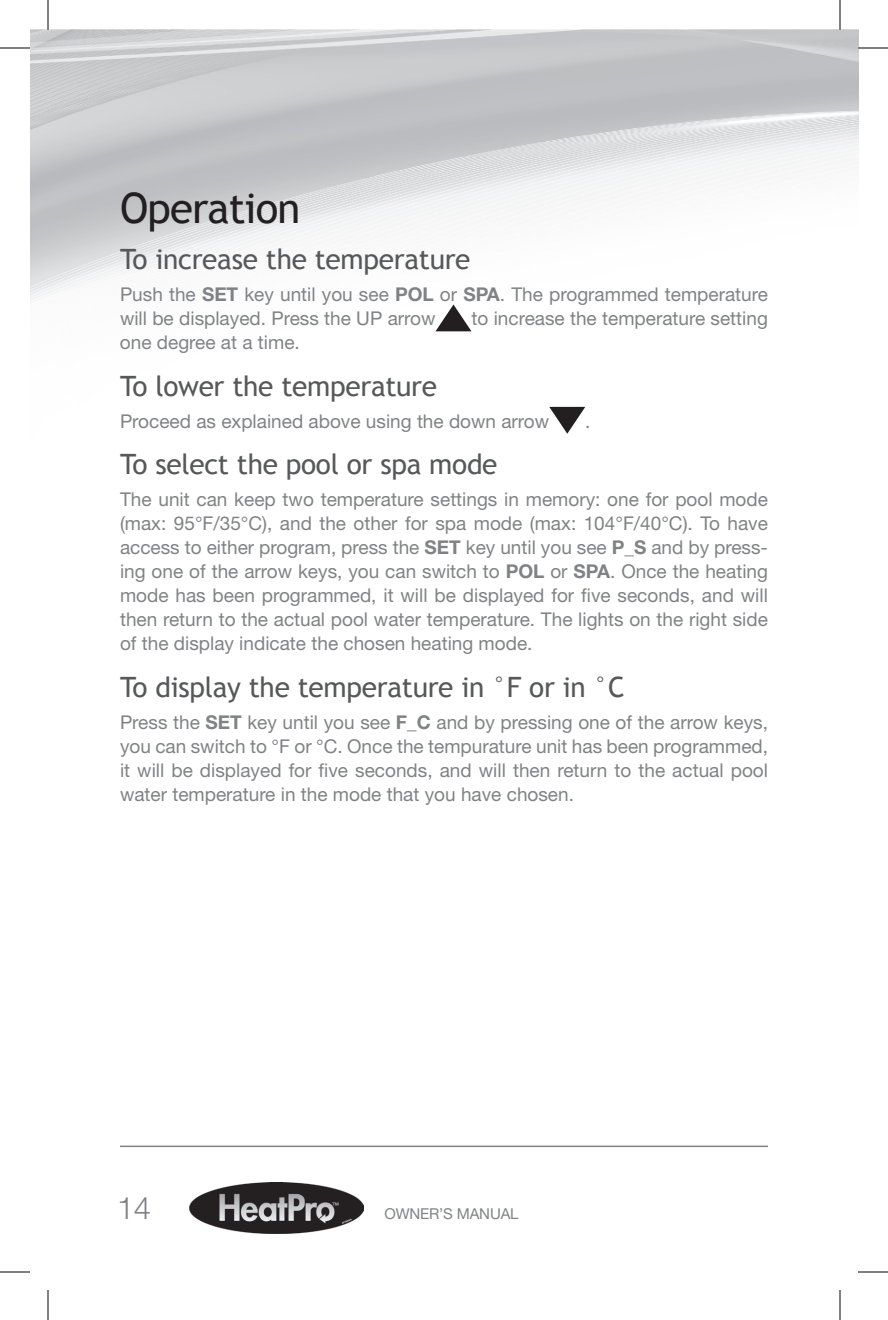
<style>
.page{position:relative;width:888px;height:1320px;background:#fff}
.page>*{position:absolute;margin:0;border:0;box-sizing:border-box;transform-origin:0 0}
.t1{font:42px "Trebuchet MS";letter-spacing:-.02em;color:#231f20}
.t2{font:300 31px "Helvetica Neue";color:#808285}
.t3{font:28px "Trebuchet MS";letter-spacing:-.01em;color:#57585a}
.t4{font:19px/24px "Helvetica Neue";color:#808285;text-align:justify}
.t5{font:15px "Helvetica Neue";letter-spacing:-.01em;color:#808285}
.s1{font-weight:700}
</style>
<div class="page">
<hr style="left:120px;top:1146px;width:648px;height:1px;background:#808285">
<img style="left:30px;top:30px;width:828px;height:377px">
<svg style="left:435px;top:304px;width:36px;height:27px"></svg>
<svg style="left:549px;top:407px;width:36px;height:27px"></svg>
<img style="left:189px;top:1182px;width:175px;height:52px">
<hr style="left:0;top:48px;width:30px;height:1px;background:#000">
<hr style="left:858px;top:48px;width:30px;height:1px;background:#000">
<hr style="left:0;top:1272px;width:30px;height:1px;background:#000">
<hr style="left:858px;top:1272px;width:30px;height:1px;background:#000">
<hr style="left:48px;top:0;width:1px;height:30px;background:#000">
<hr style="left:48px;top:1290px;width:1px;height:30px;background:#000">
<hr style="left:840px;top:0;width:1px;height:30px;background:#000">
<hr style="left:840px;top:1290px;width:1px;height:30px;background:#000">
<h1 class="t1" style="left:120px;top:184px;width:182px">Operation</h1>
<h3 class="t3" style="left:120px;top:243px;width:352px">To increase the temperature</h3>
<p class="t4" style="left:120px;top:282px;width:649px">Push the <span class="s1">SET</span> key until you see <span class="s1">POL</span> or <span class="s1">SPA</span>. The programmed temperature will be displayed. Press the UP arrow</p>
<p class="t4" style="left:471px;top:306px;width:298px">to increase the temperature setting</p>
<p class="t4" style="left:120px;top:330px;width:181px">one degree at a time.</p>
<h3 class="t3" style="left:120px;top:369px;width:319px">To lower the temperature</h3>
<p class="t4" style="left:120px;top:409px;width:431px">Proceed as explained above using the down arrow</p>
<p class="t4" style="left:585px;top:409px;width:7px">.</p>
<h3 class="t3" style="left:120px;top:448px;width:379px">To select the pool or spa mode</h3>
<p class="t4" style="left:120px;top:487px;width:650px">The unit can keep two temperature settings in memory: one for pool mode (max: 95°F/35°C), and the other for spa mode (max: 104°F/40°C). To have access to either program, press the <span class="s1">SET</span> key until you see <span class="s1">P_S</span> and by press&shy;ing one of the arrow keys, you can switch to <span class="s1">POL</span> or <span class="s1">SPA</span>. Once the heating mode has been programmed, it will be displayed for five seconds, and will then return to the actual pool water temperature. The lights on the right side of the display indicate the chosen heating mode.</p>
<h3 class="t3" style="left:120px;top:670px;width:506px">To display the temperature in °F or in °C</h3>
<p class="t4" style="left:120px;top:710px;width:650px">Press the <span class="s1">SET</span> key until you see <span class="s1">F_C</span> and by pressing one of the arrow keys, you can switch to °F or °C. Once the tempurature unit has been programmed, it will be displayed for five seconds, and will then return to the actual pool water temperature in the mode that you have chosen.</p>
<h2 class="t2" style="left:117px;top:1189px;width:36px">14</h2>
<p class="t5" style="left:384px;top:1204px;width:136px">OWNER’S MANUAL</p>
</div>
